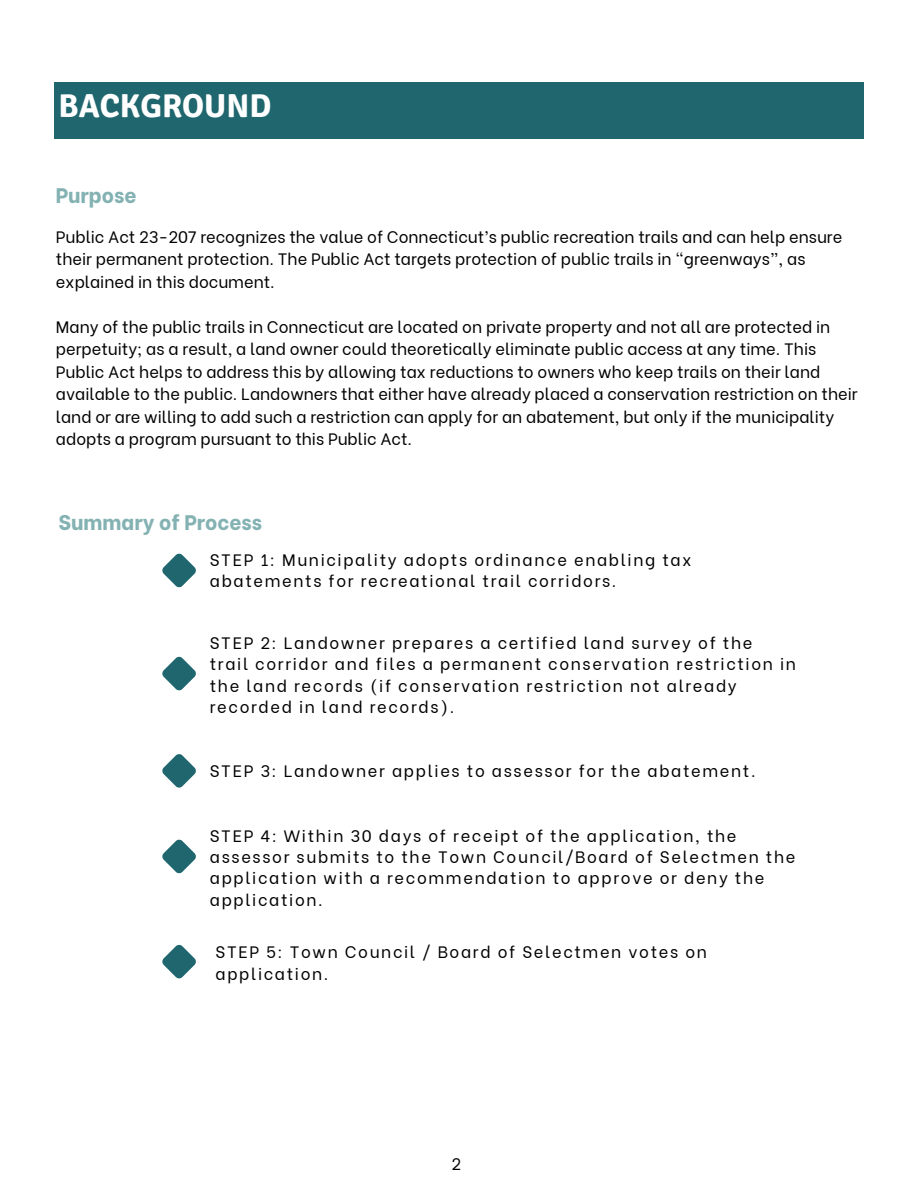
<style>
.page{position:relative;width:918px;height:1188px;background:#fff}
.page>*{position:absolute;margin:0;border:0;box-sizing:border-box;transform-origin:0 0}
.t1{font:700 33px "Signika";color:#fff}
.t2{font:800 21px "Be Vietnam";color:#84b2b3}
.t3{font:16.5px/22.5px "Be Vietnam";color:#000}
.t4{font:16.5px/21.3px "Be Vietnam";letter-spacing:.1em;color:#000}
</style>
<div class="page">
<div style="left:54px;top:82px;width:810px;height:56px;background:#1f666e"></div>
<svg style="left:162px;top:553px;width:34px;height:35px"></svg>
<svg style="left:162px;top:656px;width:34px;height:35px"></svg>
<svg style="left:162px;top:839px;width:34px;height:35px"></svg>
<svg style="left:162px;top:754px;width:34px;height:34px"></svg>
<svg style="left:162px;top:944px;width:34px;height:35px"></svg>
<p class="t1" style="left:58px;top:86px;width:214px">BACKGROUND</p>
<p class="t2" style="left:56px;top:178px;width:82px">Purpose</p>
<p class="t3" style="left:56px;top:224px;width:788px">Public Act 23-207 recognizes the value of Connecticut’s public recreation trails and can help ensure their permanent protection. The Public Act targets protection of public trails in “greenways”, as explained in this document.</p>
<h1 class="t3" style="left:56px;top:314px;width:803px">Many of the public trails in Connecticut are located on private property and not all are protected in perpetuity; as a result, a land owner could theoretically eliminate public access at any time. This Public Act helps to address this by allowing tax reductions to owners who keep trails on their land available to the public. Landowners that either have already placed a conservation restriction on their land or are willing to add such a restriction can apply for an abatement, but only if the municipality adopts a program pursuant to this Public Act.</h1>
<p class="t2" style="left:58px;top:504px;width:205px">Summary of Process</p>
<p class="t4" style="left:210px;top:547px;width:483px">STEP 1: Municipality adopts ordinance enabling tax abatements for recreational trail corridors.</p>
<p class="t4" style="left:210px;top:631px;width:588px">STEP 2: Landowner prepares a certified land survey of the<br>trail corridor and files a permanent conservation restriction in the land records (if conservation restriction not already recorded in land records).</p>
<p class="t4" style="left:210px;top:758px;width:547px">STEP 3: Landowner applies to assessor for the abatement.</p>
<p class="t4" style="left:210px;top:823px;width:587px">STEP 4: Within 30 days of receipt of the application, the assessor submits to the Town Council/Board of Selectmen the application with a recommendation to approve or deny the application.</p>
<p class="t4" style="left:216px;top:940px;width:493px">STEP 5: Town Council / Board of Selectmen votes on application.</p>
<h1 class="t3" style="left:452px;top:1151px;width:11px">2</h1>
</div>
